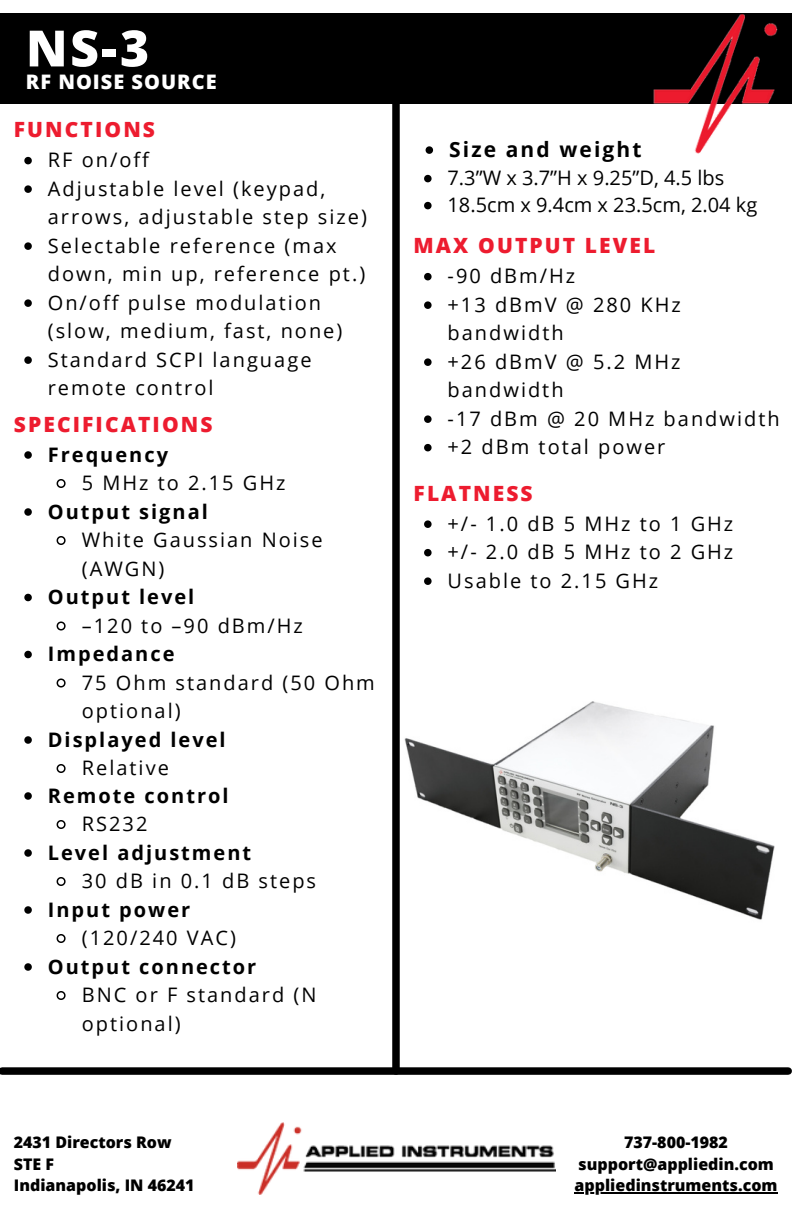
<style>
.page{position:relative;width:792px;height:1224px;background:#fff}
.page>*{position:absolute;margin:0;border:0;box-sizing:border-box;transform-origin:0 0}
.t1{font:800 50px "Open Sans";color:#fff}
.t2{font:800 21px "Open Sans";letter-spacing:.1em;color:#ed1c2f}
.t3{font:700 21px "Open Sans";letter-spacing:.1em;color:#000}
.t4{font:20px/28.4px "Open Sans";letter-spacing:.1em;color:#000}
.t5{font:700 20px "Open Sans";letter-spacing:.1em;color:#000}
.t6{font:20px "Open Sans";color:#000}
.t7{font:800 20px "Open Sans";letter-spacing:.05em;color:#fff}
.t8{font:800 16px "Open Sans";color:#000}
</style>
<div class="page">
<div style="left:0;top:13px;width:792px;height:90px;background:#000"></div>
<img style="left:647px;top:14px;width:131px;height:140px">
<div style="left:392px;top:98px;width:8px;height:973px;background:#000"></div>
<div style="left:2px;top:1067px;width:786px;height:8px;background:#000"></div>
<img style="left:404px;top:701px;width:371px;height:219px">
<svg style="left:24px;top:157px;width:8px;height:7px"></svg>
<svg style="left:24px;top:185px;width:8px;height:8px"></svg>
<svg style="left:24px;top:242px;width:8px;height:8px"></svg>
<svg style="left:24px;top:299px;width:8px;height:8px"></svg>
<svg style="left:24px;top:356px;width:8px;height:8px"></svg>
<svg style="left:24px;top:451px;width:8px;height:8px"></svg>
<svg style="left:56px;top:479px;width:10px;height:9px"></svg>
<svg style="left:24px;top:508px;width:8px;height:8px"></svg>
<svg style="left:56px;top:536px;width:10px;height:9px"></svg>
<svg style="left:24px;top:594px;width:8px;height:7px"></svg>
<svg style="left:56px;top:621px;width:10px;height:10px"></svg>
<svg style="left:24px;top:651px;width:8px;height:7px"></svg>
<svg style="left:56px;top:678px;width:10px;height:10px"></svg>
<svg style="left:24px;top:736px;width:8px;height:8px"></svg>
<svg style="left:56px;top:764px;width:10px;height:9px"></svg>
<svg style="left:24px;top:792px;width:8px;height:8px"></svg>
<svg style="left:56px;top:820px;width:10px;height:9px"></svg>
<svg style="left:24px;top:849px;width:8px;height:8px"></svg>
<svg style="left:56px;top:877px;width:10px;height:9px"></svg>
<svg style="left:24px;top:906px;width:8px;height:8px"></svg>
<svg style="left:56px;top:934px;width:10px;height:9px"></svg>
<svg style="left:24px;top:963px;width:8px;height:8px"></svg>
<svg style="left:56px;top:991px;width:10px;height:9px"></svg>
<svg style="left:424px;top:273px;width:8px;height:7px"></svg>
<svg style="left:424px;top:301px;width:8px;height:8px"></svg>
<svg style="left:424px;top:358px;width:8px;height:8px"></svg>
<svg style="left:424px;top:415px;width:8px;height:8px"></svg>
<svg style="left:424px;top:444px;width:8px;height:7px"></svg>
<svg style="left:424px;top:520px;width:8px;height:8px"></svg>
<svg style="left:424px;top:549px;width:8px;height:7px"></svg>
<svg style="left:424px;top:577px;width:8px;height:8px"></svg>
<svg style="left:426px;top:146px;width:7px;height:8px"></svg>
<svg style="left:424px;top:175px;width:8px;height:7px"></svg>
<svg style="left:424px;top:202px;width:8px;height:7px"></svg>
<img style="left:238px;top:1123px;width:318px;height:72px">
<hr style="left:575px;top:1192px;width:203px;height:2px;background:#000">
<p class="t1" style="left:26px;top:13px;width:125px">NS-3</p>
<p class="t7" style="left:26px;top:68px;width:192px">RF NOISE SOURCE</p>
<p class="t2" style="left:14px;top:115px;width:143px">FUNCTIONS</p>
<p class="t4" style="left:48px;top:145px;width:103px">RF on/off</p>
<p class="t4" style="left:48px;top:174px;width:321px">Adjustable level (keypad, arrows, adjustable step size)</p>
<p class="t4" style="left:48px;top:231px;width:319px">Selectable reference (max down, min up, reference pt.)</p>
<p class="t4" style="left:48px;top:288px;width:296px">On/off pulse modulation (slow, medium, fast, none)</p>
<p class="t4" style="left:48px;top:345px;width:265px">Standard SCPI language remote control</p>
<p class="t2" style="left:14px;top:409px;width:200px">SPECIFICATIONS</p>
<p class="t5" style="left:48px;top:440px;width:122px">Frequency</p>
<p class="t4" style="left:82px;top:468px;width:205px">5 MHz to 2.15 GHz</p>
<p class="t5" style="left:48px;top:497px;width:162px">Output signal</p>
<p class="t4" style="left:82px;top:525px;width:242px">White Gaussian Noise (AWGN)</p>
<p class="t5" style="left:48px;top:583px;width:148px">Output level</p>
<p class="t4" style="left:82px;top:611px;width:223px">–120 to –90 dBm/Hz</p>
<p class="t5" style="left:48px;top:640px;width:128px">Impedance</p>
<p class="t4" style="left:82px;top:668px;width:295px">75 Ohm standard (50 Ohm optional)</p>
<p class="t5" style="left:48px;top:725px;width:179px">Displayed level</p>
<p class="t4" style="left:82px;top:753px;width:89px">Relative</p>
<p class="t5" style="left:48px;top:781px;width:182px">Remote control</p>
<p class="t4" style="left:82px;top:809px;width:67px">RS232</p>
<p class="t5" style="left:48px;top:838px;width:205px">Level adjustment</p>
<p class="t4" style="left:82px;top:866px;width:236px">30 dB in 0.1 dB steps</p>
<p class="t5" style="left:48px;top:895px;width:144px">Input power</p>
<p class="t4" style="left:82px;top:923px;width:156px">(120/240 VAC)</p>
<p class="t5" style="left:48px;top:952px;width:210px">Output connector</p>
<p class="t4" style="left:82px;top:980px;width:236px">BNC or F standard (N optional)</p>
<p class="t8" style="left:14px;top:1131px;width:159px">2431 Directors Row</p>
<p class="t8" style="left:14px;top:1153px;width:42px">STE F</p>
<p class="t8" style="left:14px;top:1174px;width:182px">Indianapolis, IN 46241</p>
<p class="t3" style="left:449px;top:134px;width:194px">Size and weight</p>
<p class="t4" style="left:448px;top:163px;width:278px">7.3”W x 3.7”H x 9.25”D, 4.5 lbs</p>
<p class="t6" style="left:448px;top:191px;width:311px">18.5cm x 9.4cm x 23.5cm, 2.04 kg</p>
<p class="t2" style="left:414px;top:231px;width:243px">MAX OUTPUT LEVEL</p>
<p class="t4" style="left:448px;top:261px;width:129px">-90 dBm/Hz</p>
<p class="t4" style="left:448px;top:290px;width:235px">+13 dBmV @ 280 KHz bandwidth</p>
<p class="t4" style="left:448px;top:347px;width:235px">+26 dBmV @ 5.2 MHz bandwidth</p>
<p class="t4" style="left:448px;top:404px;width:334px">-17 dBm @ 20 MHz bandwidth</p>
<p class="t4" style="left:448px;top:432px;width:219px">+2 dBm total power</p>
<p class="t2" style="left:414px;top:479px;width:121px">FLATNESS</p>
<p class="t4" style="left:448px;top:509px;width:287px">+/- 1.0 dB 5 MHz to 1 GHz</p>
<p class="t4" style="left:448px;top:537px;width:287px">+/- 2.0 dB 5 MHz to 2 GHz</p>
<p class="t4" style="left:448px;top:566px;width:212px">Usable to 2.15 GHz</p>
<p class="t8" style="left:624px;top:1131px;width:105px">737-800-1982</p>
<p class="t8" style="left:578px;top:1153px;width:197px">support@appliedin.com</p>
<p class="t8" style="left:575px;top:1174px;width:204px">appliedinstruments.com</p>
</div>
